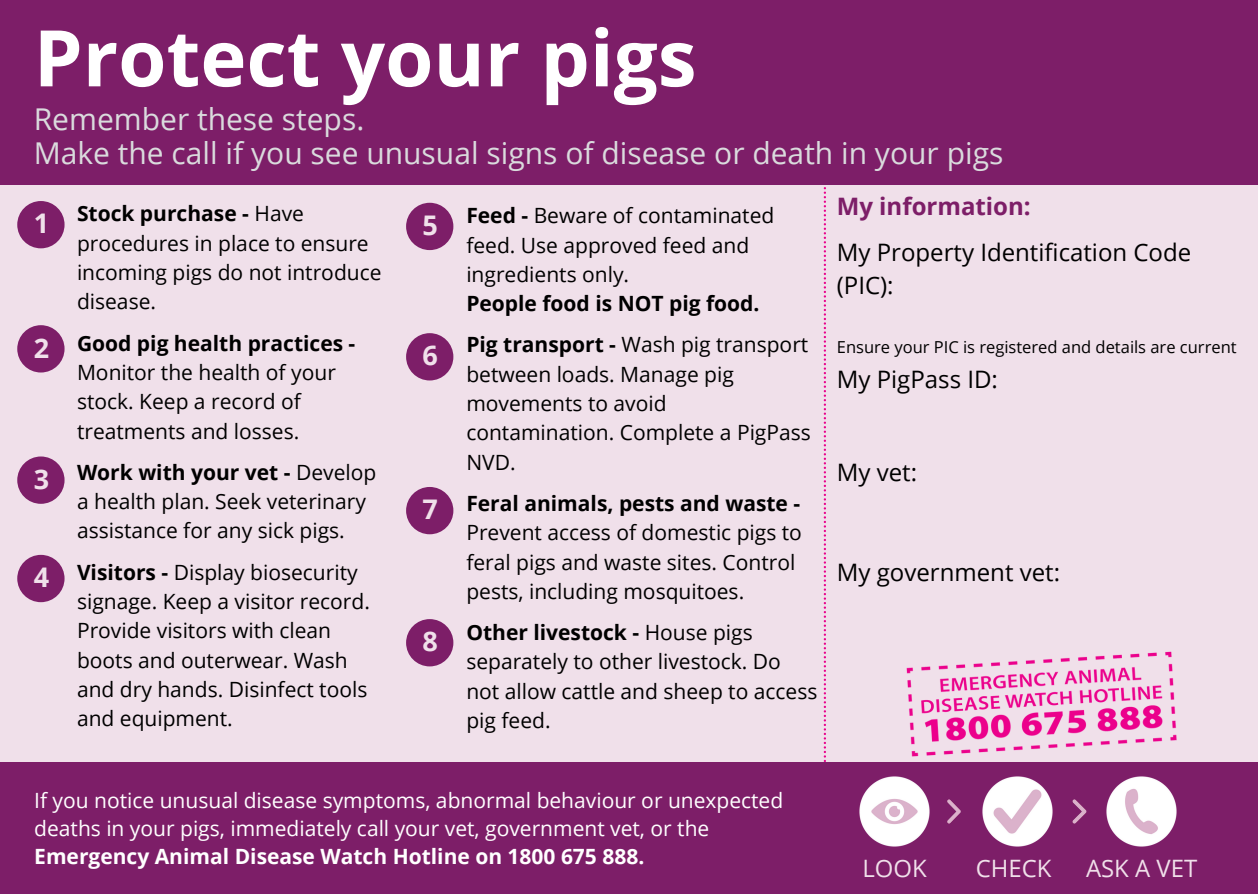
<style>
.page{position:relative;width:1258px;height:894px;background:#fff}
.page>*{position:absolute;margin:0;border:0;box-sizing:border-box;transform-origin:0 0}
.t1{font:700 78px "Open Sans";color:#fff}
.t2{font:30px/33.9px "Open Sans";color:#dadbdd}
.t3{font:700 27px "Open Sans";color:#f0e0ea}
.t4{font:24px/33.6px "Open Sans";color:#000}
.t5{font:24px "Open Sans";color:#f0e0ea}
.t6{font:700 24px "Open Sans";color:#7d1e68}
.t7{font:21px/29.4px "Open Sans";color:#000}
.t8{font:21px/27.9px "Open Sans";color:#fff}
.t9{font:700 21px/41.4px "Open Sans";color:#000}
.t10{font:700 21px "Open Sans";color:#fff}
.t11{font:16.5px "Open Sans";color:#000}
.s1{font-weight:700}
.s2{font-weight:400}
</style>
<div class="page">
<div style="left:0;top:0;width:1258px;height:893px;background:#f0e0ea"></div>
<svg style="left:824px;top:187px;width:2px;height:575px"></svg>
<div style="left:0;top:0;width:1258px;height:185px;background:#7d1e68"></div>
<div style="left:17px;top:201px;width:48px;height:47px;background:#7d1e68;border-radius:50%"></div>
<div style="left:17px;top:325px;width:48px;height:47px;background:#7d1e68;border-radius:50%"></div>
<div style="left:17px;top:456px;width:48px;height:47px;background:#7d1e68;border-radius:50%"></div>
<div style="left:17px;top:554px;width:48px;height:48px;background:#7d1e68;border-radius:50%"></div>
<div style="left:406px;top:203px;width:47px;height:47px;background:#7d1e68;border-radius:50%"></div>
<div style="left:406px;top:333px;width:47px;height:47px;background:#7d1e68;border-radius:50%"></div>
<div style="left:406px;top:487px;width:47px;height:47px;background:#7d1e68;border-radius:50%"></div>
<div style="left:406px;top:619px;width:47px;height:47px;background:#7d1e68;border-radius:50%"></div>
<div style="left:0;top:762px;width:1258px;height:131px;background:#7d1e68"></div>
<img style="left:906px;top:651px;width:271px;height:106px">
<img style="left:947px;top:799px;width:14px;height:25px">
<img style="left:1072px;top:799px;width:15px;height:25px">
<img style="left:859px;top:776px;width:71px;height:71px">
<img style="left:982px;top:776px;width:71px;height:71px">
<img style="left:1106px;top:776px;width:71px;height:71px">
<h1 class="t1" style="left:34px;top:3px;width:664px">Protect your pigs</h1>
<h2 class="t2" style="left:34px;top:101px;width:971px">Remember these steps.<br>Make the call if you see unusual signs of disease or death in your pigs</h2>
<p class="t7" style="left:466px;top:200px;width:309px"><span class="s1">Feed -</span> Beware of contaminated feed. Use approved feed and ingredients only.</p>
<p class="t9" style="left:466px;top:282px;width:343px">People food is NOT pig food.<br>Pig transport - <span class="s2">Wash pig transport</span></p>
<p class="t7" style="left:466px;top:359px;width:346px">between loads. Manage pig movements to avoid contamination. Complete a PigPass<br>NVD.</p>
<p class="t9" style="left:466px;top:482px;width:335px">Feral animals, pests and waste -</p>
<p class="t7" style="left:466px;top:517px;width:337px">Prevent access of domestic pigs to feral pigs and waste sites. Control pests, including mosquitoes.</p>
<p class="t7" style="left:466px;top:617px;width:352px"><span class="s1">Other livestock -</span> House pigs separately to other livestock. Do not allow cattle and sheep to access pig feed.</p>
<p class="t6" style="left:837px;top:189px;width:195px">My information:</p>
<p class="t4" style="left:837px;top:234px;width:356px">My Property Identification Code (PIC):</p>
<p class="t7" style="left:77px;top:198px;width:306px"><span class="s1">Stock purchase -</span> Have procedures in place to ensure incoming pigs do not introduce disease.</p>
<p class="t9" style="left:77px;top:322px;width:280px">Good pig health practices -</p>
<p class="t7" style="left:77px;top:357px;width:260px">Monitor the health of your stock. Keep a record of treatments and losses.</p>
<p class="t7" style="left:77px;top:457px;width:301px"><span class="s1">Work with your vet -</span> Develop a health plan. Seek veterinary assistance for any sick pigs.</p>
<p class="t7" style="left:77px;top:556px;width:294px"><span class="s1">Visitors -</span> Display biosecurity signage. Keep a visitor record.<br>Provide visitors with clean boots and outerwear. Wash and dry hands. Disinfect tools and equipment.</p>
<p class="t3" style="left:34px;top:204px;width:17px">1</p>
<p class="t3" style="left:422px;top:206px;width:17px">5</p>
<p class="t3" style="left:34px;top:328px;width:17px">2</p>
<p class="t11" style="left:837px;top:335px;width:401px">Ensure your PIC is registered and details are current</p>
<p class="t4" style="left:837px;top:362px;width:163px">My PigPass ID:</p>
<p class="t3" style="left:422px;top:336px;width:17px">6</p>
<p class="t4" style="left:837px;top:454px;width:82px">My vet:</p>
<p class="t3" style="left:34px;top:460px;width:17px">3</p>
<p class="t3" style="left:422px;top:490px;width:17px">7</p>
<p class="t4" style="left:837px;top:555px;width:225px">My government vet:</p>
<p class="t3" style="left:34px;top:558px;width:17px">4</p>
<p class="t3" style="left:422px;top:622px;width:17px">8</p>
<p class="t8" style="left:34px;top:785px;width:750px">If you notice unusual disease symptoms, abnormal behaviour or unexpected deaths in your pigs, immediately call your vet, government vet, or the</p>
<p class="t10" style="left:34px;top:841px;width:611px">Emergency Animal Disease Watch Hotline on 1800 675 888.</p>
<p class="t5" style="left:862px;top:851px;width:66px">LOOK</p>
<p class="t5" style="left:976px;top:851px;width:77px">CHECK</p>
<p class="t5" style="left:1086px;top:851px;width:113px">ASK A VET</p>
</div>
